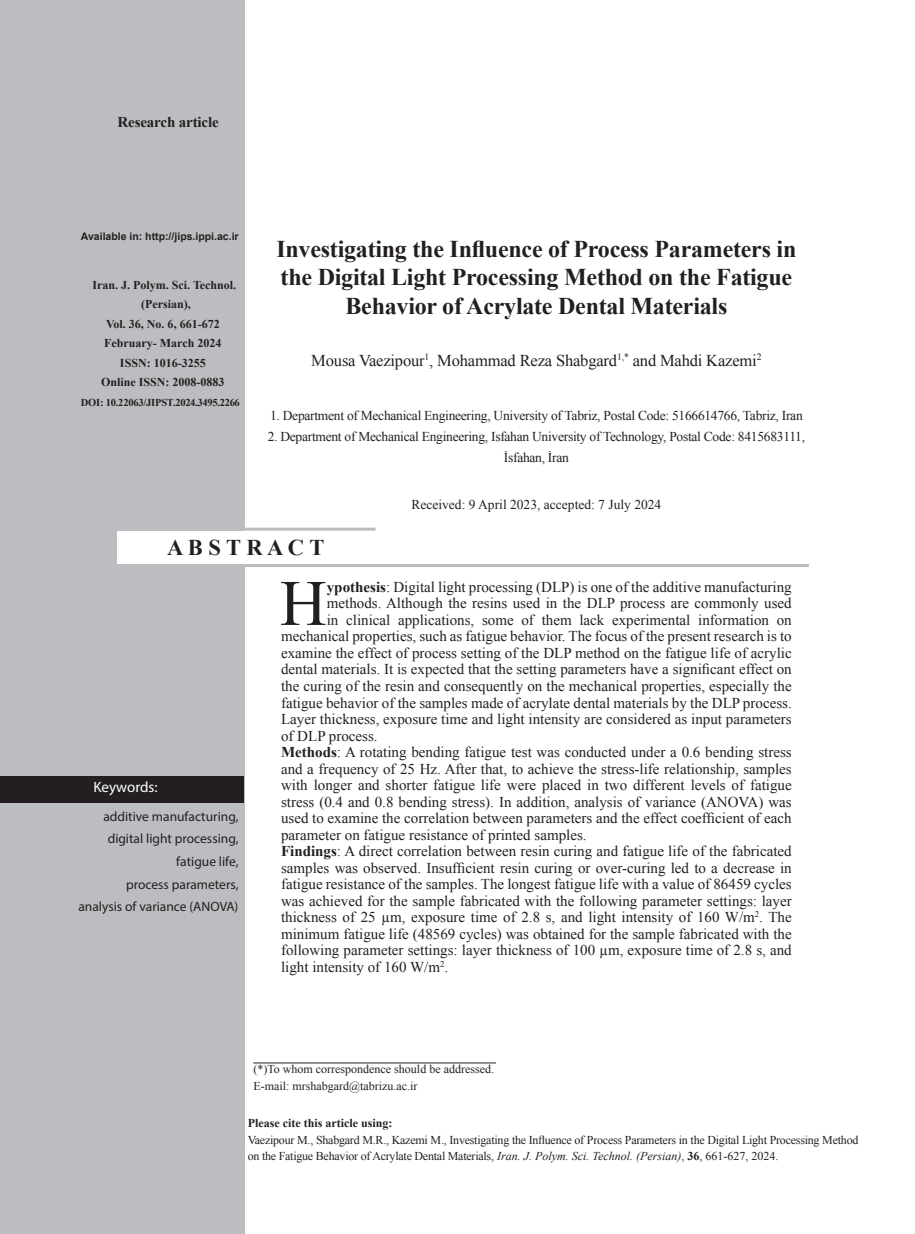
<style>
.page{position:relative;width:915px;height:1234px;background:#fff}
.page>*{position:absolute;margin:0;border:0;box-sizing:border-box;transform-origin:0 0}
.t1{font:64.8px "Times New Roman";color:#231f20}
.t2{font:700 24px/28.5px "Times New Roman";letter-spacing:-.01em;color:#231f20;text-align:center}
.t3{font:700 22.5px "Times New Roman";letter-spacing:.195em;color:#231f20}
.t4{font:16.5px "Times New Roman";letter-spacing:-.01em;color:#231f20}
.t5{font:15px/16.5px "Times New Roman";color:#231f20;text-align:justify}
.t6{font:700 15px "Times New Roman";letter-spacing:-.01em;color:#231f20}
.t7{font:15px "Myriad Pro";color:#fff}
.t8{font:13.5px/21px "Times New Roman";letter-spacing:-.02em;color:#231f20;text-align:center}
.t9{font:13.5px "Myriad Pro";color:#231f20}
.t10{font:13.5px "Times New Roman";color:#231f20}
.t11{font:12px/16.5px "Times New Roman";letter-spacing:-.02em;color:#231f20}
.t12{font:700 12px "Times New Roman";color:#231f20}
.t13{font:12px "Times New Roman";color:#231f20}
.t14{font:700 10.5px "Arial";color:#231f20}
.t15{font:700 10.5px "Times New Roman";letter-spacing:-.02em;color:#231f20}
.t16{font:9.6px "Times New Roman";color:#231f20}
.t17{font:8.7px "Times New Roman";color:#231f20}
.s1{font-weight:700}
.s2{font-style:italic}
</style>
<div class="page">
<div style="left:0;top:0;width:244px;height:1233px;background:#bcbdc0"></div>
<div style="left:0;top:776px;width:243px;height:26px;background:#231f20"></div>
<div style="left:117px;top:530px;width:669px;height:35px;background:#fff"></div>
<hr style="left:117px;top:564px;width:691px;height:3px;background:#bcbdc0">
<hr style="left:243px;top:527px;width:132px;height:3px;background:#bcbdc0">
<hr style="left:253px;top:1062px;width:243px;height:1px;background:#231f20">
<p class="t6" style="left:117px;top:112px;width:103px">Research article</p>
<p class="t14" style="left:81px;top:229px;width:159px">Available in: http://jips.ippi.ac i r.</p>
<p class="t12" style="left:92px;top:276px;width:145px">Iran .J. Polym. Sci. Technol.</p>
<p class="t12" style="left:141px;top:296px;width:51px">(Persian ,(</p>
<p class="t12" style="left:106px;top:315px;width:115px">Vol. 36, No. 6, 661-672</p>
<p class="t12" style="left:104px;top:335px;width:119px">February- March 2024</p>
<p class="t12" style="left:120px;top:354px;width:87px">ISSN: 1016-3255</p>
<p class="t12" style="left:101px;top:374px;width:125px">Online ISSN: 2008-0883</p>
<p class="t15" style="left:81px;top:395px;width:160px">DOI: 10.22063/JIPST.2024.3495.2266</p>
<p class="t2" style="left:276px;top:234px;width:521px">Investigating the Influence of Process Parameters in the Digital Light Processing Method on the Fatigue<br>Behavior of Acrylate Dental Materials</p>
<p class="t16" style="left:424px;top:350px;width:6px">1</p>
<p class="t16" style="left:616px;top:350px;width:13px">1,*</p>
<p class="t4" style="left:311px;top:349px;width:307px">Mousa Vaezipour , Mohammad Reza Shabgard</p>
<p class="t16" style="left:756px;top:350px;width:6px">2</p>
<p class="t4" style="left:632px;top:349px;width:125px">and Mahdi Kazemi</p>
<p class="t8" style="left:270px;top:404px;width:534px">1. Department of Mechanical Engineering, University of Tabriz, Postal Code: 5166614766, Tabriz, Iran</p>
<p class="t8" style="left:267px;top:425px;width:539px">2. Department of Mechanical Engineering, Isfahan University of Technology, Postal Code: 8415683111,<br>İsfahan, İran</p>
<p class="t10" style="left:411px;top:495px;width:251px">Received 9: April 2023, accepted 7: July 2024</p>
<h3 class="t3" style="left:167px;top:532px;width:158px">AB TS RACT</h3>
<p class="t7" style="left:93px;top:778px;width:66px">Keywords:</p>
<p class="t9" style="left:103px;top:807px;width:137px">additive manufacturing,</p>
<p class="t9" style="left:108px;top:830px;width:132px">digital light processing,</p>
<p class="t9" style="left:176px;top:852px;width:64px">fatigue life,</p>
<p class="t9" style="left:126px;top:875px;width:114px">process parameters,</p>
<p class="t9" style="left:78px;top:897px;width:161px">analysis of variance (ANOVA(</p>
<p class="t5" style="left:327px;top:578px;width:466px"><span class="s1">ypothesis</span>: Digital light processing (DLP) is one of the additive manufacturing</p>
<p class="t1" style="left:280px;top:559px;width:48px">H</p>
<p class="t5" style="left:327px;top:594px;width:466px;text-align:right">methods. Although the resins used in the DLP process are commonly used on</p>
<p class="t5" style="left:281px;top:611px;width:512px;text-align:left;text-indent:46px">in<br>mechanical properties, such as fatigue behavior. The focus of the present research is to examine the effect of process setting of the DLP method on the fatigue life of acrylic dental materials It. is expected that the setting parameters have a significant effect on the curing of the resin and consequently on the mechanical properties, especially the fatigue behavior of the samples made of acrylate dental materials by the DLP process.<br>Layer thickness, exposure time and light intensity are considered as input parameters of DLP process.</p>
<p class="t5" style="left:281px;top:743px;width:512px"><span class="s1">Methods</span> A: rotating bending fatigue test was conducted under a 0.6 bending stress and a frequency of 25 Hz. After that to, achieve the stress-life relationship, samples with longer and shorter fatigue life were placed in two different levels of fatigue stress (0.4 and 0.8 bending stress .) In addition, analysis of variance (ANOVA) was used to examine the correlation between parameters and the effect coefficient of each parameter on fatigue resistance of printed samples.</p>
<p class="t5" style="left:281px;top:842px;width:512px"><span class="s1">Findings</span> A: direct correlation between resin curing and fatigue life of the fabricated samples was observed. Insufficient resin curing or over-curing led to a decrease in fatigue resistance of the samples. The longest fatigue life with a value of 86459 cycles was achieved for the sample fabricated with the following parameter settings: layer</p>
<p class="t17" style="left:754px;top:908px;width:6px">2</p>
<p class="t5" style="left:346px;top:611px;width:46px">clinical</p>
<p class="t5" style="left:398px;top:611px;width:78px">applications,</p>
<p class="t5" style="left:541px;top:611px;width:31px">them</p>
<p class="t5" style="left:579px;top:611px;width:26px">lack</p>
<p class="t5" style="left:612px;top:611px;width:80px">experimental</p>
<p class="t5" style="left:698px;top:611px;width:72px">information</p>
<p class="t5" style="left:521px;top:611px;width:14px">of</p>
<p class="t5" style="left:482px;top:611px;width:33px">some</p>
<p class="t5" style="left:281px;top:908px;width:512px">thickness of 25 µm, exposure time of 2.8 ,s and light intensity of 160 W m/ . The minimum fatigue life (48569 cycles) was obtained for the sample fabricated with the following parameter settings: layer thickness of 100 µm, exposure time of 2.8 ,s and</p>
<p class="t17" style="left:440px;top:957px;width:6px">2</p>
<p class="t5" style="left:281px;top:957px;width:169px">light intensity of 160 W m/ .</p>
<p class="t13" style="left:253px;top:1060px;width:242px">(*)To whom correspondence should be addressed.</p>
<p class="t13" style="left:253px;top:1077px;width:166px">E-mail: mrshabgard@tabrizu.ac i r.</p>
<p class="t12" style="left:248px;top:1114px;width:146px">Please cite this article using:</p>
<p class="t11" style="left:248px;top:1130px;width:612px">Vaezipour M., Shabgard M R. ., Kazemi M., Investigating the Influence of Process Parameters in the Digital Light Processing Method on the Fatigue Behavior of Acrylate Dental Materials, <span class="s2">Iran .J. Polym. Sci. Technol (. Persian</span> ,<span class="s2">(</span> <span class="s1">36</span>, 661-627, 2024.</p>
</div>
